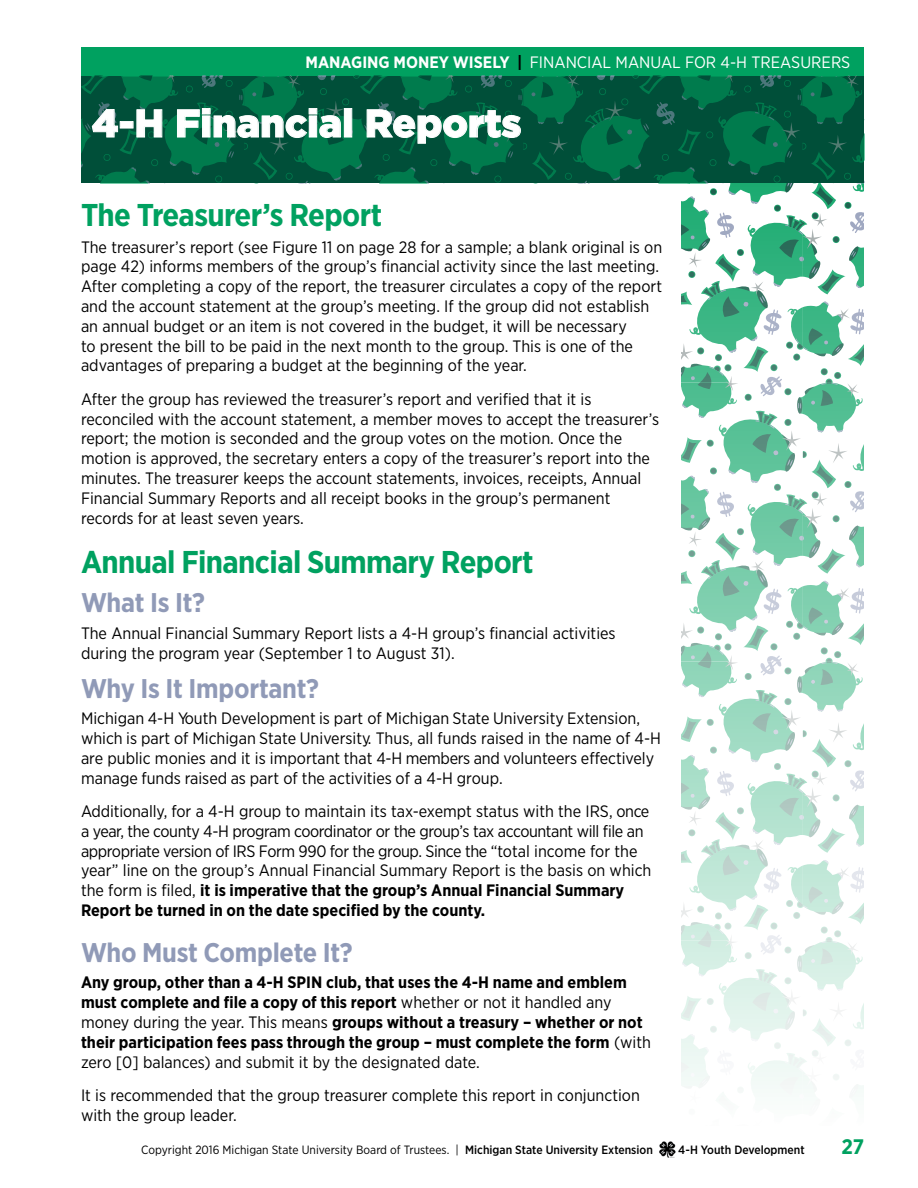
<style>
.page{position:relative;width:918px;height:1188px;background:#fff}
.page>*{position:absolute;margin:0;border:0;box-sizing:border-box;transform-origin:0 0}
.t1{font:900 39px "Gotham";color:#fff}
.t2{font:700 31.5px "Gotham Narrow";letter-spacing:-.02em;color:#00a160}
.t3{font:700 27px "Gotham Narrow";letter-spacing:-.01em;color:#909ab7}
.t4{font:700 21px "Gotham Narrow";color:#00a160}
.Body{font:16.5px/19.8px "Gotham Narrow";color:#000}
.Body-2{font:700 16.5px/19.8px "Gotham Narrow";color:#000}
.t5{font:16.5px "Gotham Narrow";color:#fff}
.t6{font:12px "Gotham Narrow";color:#000}
.t7{font:500 12px "Gotham Narrow";color:#000}
.s1{font-weight:700}
.s2{font-weight:700;color:#000}
.s3{font-weight:400}
.s4{font-weight:500}
</style>
<div class="page">
<svg style="left:682px;top:184px;width:182px;height:905px"></svg>
<img style="left:659px;top:1141px;width:16px;height:16px">
<div style="left:81px;top:47px;width:783px;height:30px;background:#00a160"></div>
<svg style="left:81px;top:77px;width:783px;height:107px;background:#045f42"></svg>
<svg style="left:92px;top:109px;width:26px;height:29px"></svg>
<svg style="left:136px;top:109px;width:27px;height:29px"></svg>
<svg style="left:177px;top:108px;width:164px;height:30px;background:#2e7c63"></svg>
<div style="left:344px;top:109px;width:8px;height:28px;border:1px solid #fff"></div>
<svg style="left:366px;top:109px;width:155px;height:35px;background:#26745c"></svg>
<p class="t5" style="left:305px;top:52px;width:546px"><span class="s1">MANAGING MONEY WISELY</span> <span class="s2">|</span> FINANCIAL MANUAL FOR 4-H TREASURERS</p>
<h1 class="t1" style="left:92px;top:96px;width:431px">4-H Financial Reports</h1>
<h2 class="t2" style="left:81px;top:195px;width:303px">The Treasurer’s Report</h2>
<p class="Body" style="left:81px;top:237px;width:583px">The treasurer’s report (see Figure 11 on page 28 for a sample; a blank original is on page 42) informs members of the group’s financial activity since the last meeting.<br>After completing a copy of the report, the treasurer circulates a copy of the report and the account statement at the group’s meeting. If the group did not establish an annual budget or an item is not covered in the budget, it will be necessary<br>to present the bill to be paid in the next month to the group. This is one of the advantages of preparing a budget at the beginning of the year.</p>
<p class="Body" style="left:81px;top:389px;width:580px">After the group has reviewed the treasurer’s report and verified that it is reconciled with the account statement, a member moves to accept the treasurer’s report; the motion is seconded and the group votes on the motion. Once the motion is approved, the secretary enters a copy of the treasurer’s report into the minutes. The treasurer keeps the account statements, invoices, receipts, Annual Financial Summary Reports and all receipt books in the group’s permanent records for at least seven years.</p>
<h2 class="t2" style="left:81px;top:542px;width:454px">Annual Financial Summary Report</h2>
<h3 class="t3" style="left:81px;top:585px;width:126px">What Is It?</h3>
<p class="Body" style="left:81px;top:623px;width:536px">The Annual Financial Summary Report lists a 4-H group’s financial activities during the program year (September 1 to August 31).</p>
<h3 class="t3" style="left:81px;top:671px;width:240px">Why Is It Important?</h3>
<p class="Body" style="left:81px;top:708px;width:582px">Michigan 4-H Youth Development is part of Michigan State University Extension, which is part of Michigan State University. Thus, all funds raised in the name of 4-H are public monies and it is important that 4-H members and volunteers effectively manage funds raised as part of the activities of a 4-H group.</p>
<p class="Body" style="left:81px;top:801px;width:572px">Additionally, for a 4-H group to maintain its tax-exempt status with the IRS, once a year, the county 4-H program coordinator or the group’s tax accountant will file an appropriate version of IRS Form 990 for the group. Since the “total income for the year” line on the group’s Annual Financial Summary Report is the basis on which the form is filed, <span class="s1">it is imperative that the group’s Annual Financial Summary Report be turned in on the date specified by the county.</span></p>
<h3 class="t3" style="left:81px;top:935px;width:273px">Who Must Complete It?</h3>
<p class="Body-2" style="left:81px;top:973px;width:572px">Any group, other than a 4-H SPIN club, that uses the 4-H name and emblem must complete and file a copy of this report <span class="s3">whether or not it handled any money during the year. This means</span> groups without a treasury – whether or not their participation fees pass through the group – must complete the form <span class="s3">(with zero [0] balances) and submit it by the designated date.</span></p>
<p class="Body" style="left:81px;top:1085px;width:560px">It is recommended that the group treasurer complete this report in conjunction with the group leader.</p>
<p class="t6" style="left:141px;top:1143px;width:513px">Copyright 2016 Michigan State University Board of Trustees. | <span class="s4">Michigan State University Extension</span></p>
<p class="t7" style="left:678px;top:1143px;width:128px">4-H Youth Development</p>
<p class="t4" style="left:841px;top:1134px;width:24px">27</p>
</div>
